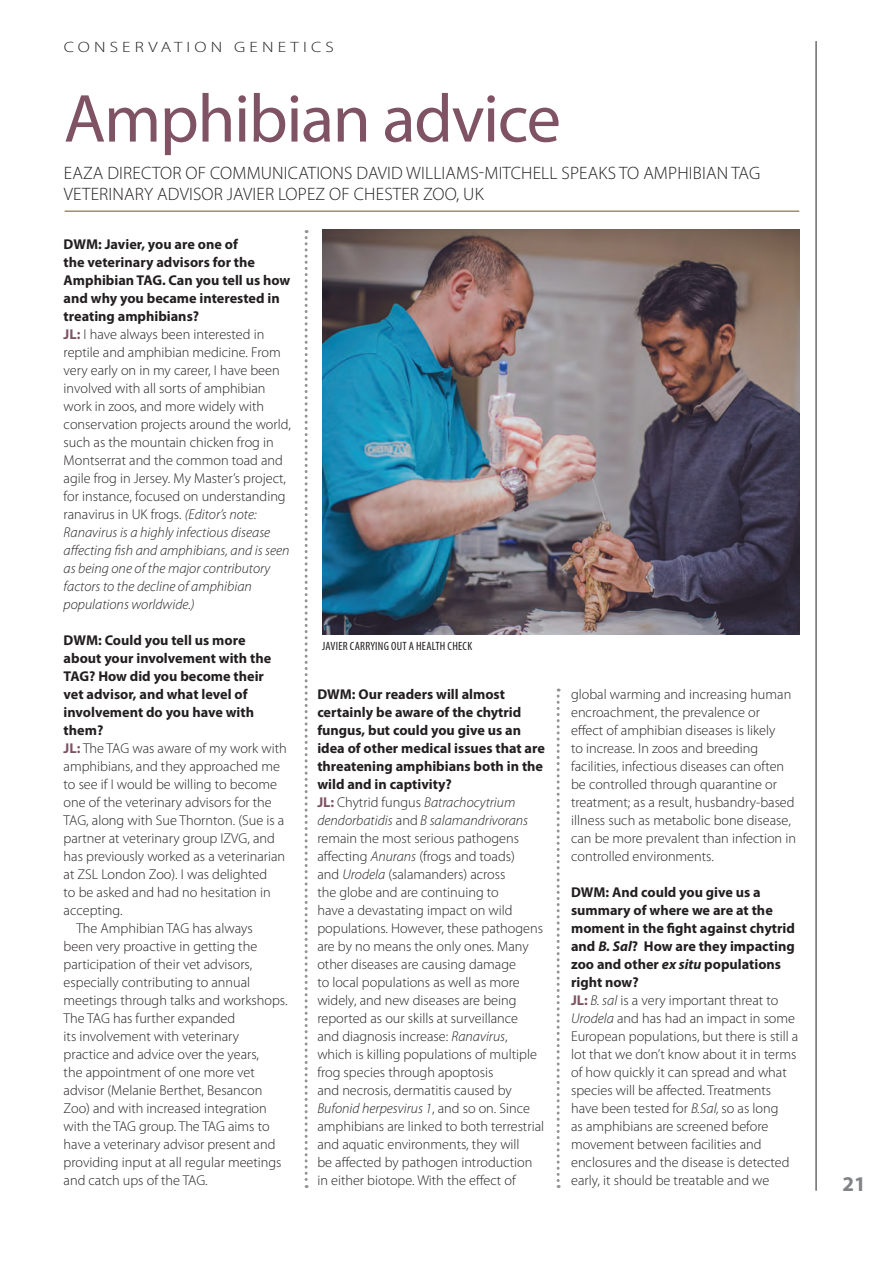
<style>
.page{position:relative;width:893px;height:1263px;background:#fff}
.page>*{position:absolute;margin:0;border:0;box-sizing:border-box;transform-origin:0 0}
.t1{font:68.55px "Myriad Pro";letter-spacing:-.02em;color:#7f5364}
.t2{font:700 21px "Myriad Pro";color:#808285}
.t3{font:300 18px/21px "Myriad Pro";letter-spacing:.01em;color:#231f20}
.t4{font:300 15px "Myriad Pro";letter-spacing:.23em;color:#231f20;scale:1.2 1}
.t5{font:300 14.25px/18px "Myriad Pro";color:#231f20}
.t6{font:700 14.25px/18px "Myriad Pro";color:#231f20}
.t7{font:condensed 12px "Myriad Pro";letter-spacing:.02em;color:#231f20}
.s1{font-weight:700;color:#7f5364}
.s2{font-style:italic}
</style>
<div class="page">
<hr style="left:816px;top:41px;width:1px;height:1150px;background:#231f20">
<svg style="left:305px;top:230px;width:3px;height:958px"></svg>
<svg style="left:557px;top:689px;width:3px;height:499px"></svg>
<hr style="left:65px;top:211px;width:734px;height:1px;background:#74502c">
<img style="left:322px;top:230px;width:477px;height:404px">
<p class="t4" style="left:64px;top:38px;width:226px">CONSERVATION GENETICS</p>
<p class="t1" style="left:64px;top:76px;width:499px">Amphibian advice</p>
<p class="t3" style="left:64px;top:162px;width:698px">EAZA DIRECTOR OF COMMUNICATIONS DAVID WILLIAMS-MITCHELL SPEAKS TO AMPHIBIAN TAG<br>VETERINARY ADVISOR JAVIER LOPEZ OF CHESTER ZOO, UK</p>
<p class="t6" style="left:64px;top:235px;width:228px">DWM: Javier, you are one of<br>the veterinary advisors for the<br>Amphibian TAG. Can you tell us how and why you became interested in treating amphibians?</p>
<p class="t5" style="left:64px;top:325px;width:229px"><span class="s1">JL:</span> I have always been interested in reptile and amphibian medicine. From very early on in my career, I have been involved with all sorts of amphibian work in zoos, and more widely with conservation projects around the world, such as the mountain chicken frog in Montserrat and the common toad and agile frog in Jersey. My Master’s project, for instance, focused on understanding ranavirus in UK frogs. <span class="s2">(Editor’s note:<br>Ranavirus is a highly infectious disease affecting fish and amphibians, and is seen as being one of the major contributory factors to the decline of amphibian populations worldwide.)</span></p>
<p class="t6" style="left:64px;top:631px;width:209px">DWM: Could you tell us more about your involvement with the<br>TAG? How did you become their vet advisor, and what level of involvement do you have with them?</p>
<p class="t5" style="left:64px;top:739px;width:225px"><span class="s1">JL:</span> The TAG was aware of my work with amphibians, and they approached me to see if I would be willing to become one of the veterinary advisors for the TAG, along with Sue Thornton. (Sue is a partner at veterinary group IZVG, and has previously worked as a veterinarian at ZSL London Zoo). I was delighted<br>to be asked and had no hesitation in accepting.</p>
<p class="t5" style="left:64px;top:919px;width:225px;text-indent:13px">The Amphibian TAG has always<br>been very proactive in getting the participation of their vet advisors, especially contributing to annual meetings through talks and workshops.<br>The TAG has further expanded<br>its involvement with veterinary practice and advice over the years,<br>the appointment of one more vet advisor (Melanie Berthet, Besancon Zoo) and with increased integration with the TAG group. The TAG aims to have a veterinary advisor present and providing input at all regular meetings and catch ups of the TAG.</p>
<p class="t7" style="left:322px;top:638px;width:151px">JAVIER CARRYING OUT A HEALTH CHECK</p>
<p class="t6" style="left:317px;top:685px;width:229px">DWM: Our readers will almost certainly be aware of the chytrid fungus, but could you give us an idea of other medical issues that are threatening amphibians both in the wild and in captivity?</p>
<p class="t5" style="left:317px;top:793px;width:228px"><span class="s1">JL:</span> Chytrid fungus <span class="s2">Batrachocytrium dendorbatidis</span> and <span class="s2">B salamandrivorans </span>remain the most serious pathogens affecting <span class="s2">Anurans</span> (frogs and toads)<br>and <span class="s2">Urodela</span> (salamanders) across<br>the globe and are continuing to<br>have a devastating impact on wild populations. However, these pathogens are by no means the only ones. Many other diseases are causing damage<br>to local populations as well as more widely, and new diseases are being reported as our skills at surveillance<br>and diagnosis increase: <span class="s2">Ranavirus</span>, which is killing populations of multiple frog species through apoptosis<br>and necrosis, dermatitis caused by <span class="s2">Bufonid herpesvirus 1</span>, and so on. Since amphibians are linked to both terrestrial and aquatic environments, they will<br>be affected by pathogen introduction in either biotope. With the effect of</p>
<p class="t5" style="left:571px;top:685px;width:226px">global warming and increasing human encroachment, the prevalence or<br>effect of amphibian diseases is likely<br>to increase. In zoos and breeding facilities, infectious diseases can often be controlled through quarantine or treatment; as a result, husbandry-based illness such as metabolic bone disease, can be more prevalent than infection in controlled environments.</p>
<p class="t6" style="left:571px;top:883px;width:225px">DWM: And could you give us a summary of where we are at the moment in the fight against chytrid and <span class="s2">B. Sal</span>? How are they impacting zoo and other <span class="s2">ex situ</span> populations right now?</p>
<p class="t5" style="left:571px;top:991px;width:229px"><span class="s1">JL:</span> <span class="s2">B. sal</span> is a very important threat to <span class="s2">Urodela</span> and has had an impact in some European populations, but there is still a lot that we don’t know about it in terms of how quickly it can spread and what species will be affected. Treatments have been tested for <span class="s2">B.Sal,</span> so as long<br>as amphibians are screened before movement between facilities and enclosures and the disease is detected early, it should be treatable and we</p>
<h2 class="t2" style="left:842px;top:1170px;width:25px">21</h2>
</div>
